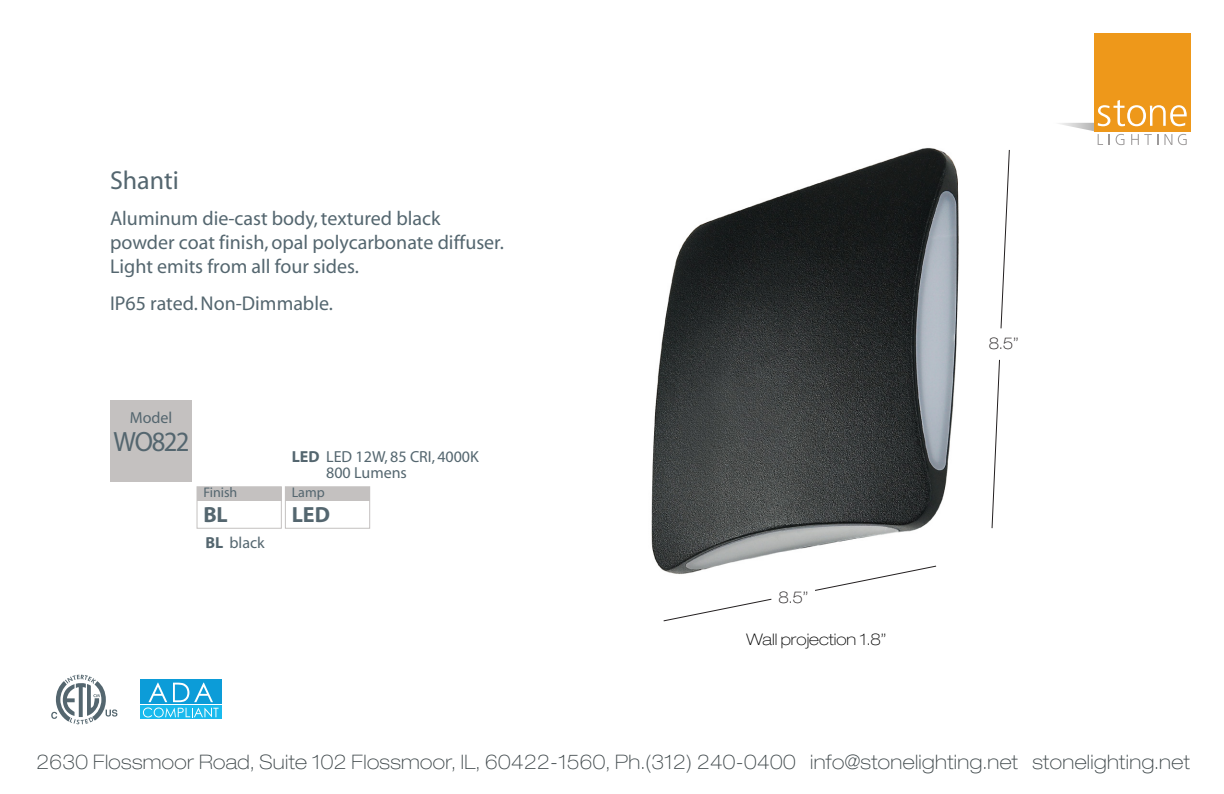
<style>
.page{position:relative;width:1224px;height:794px;background:#fff}
.page>*{position:absolute;margin:0;border:0;box-sizing:border-box;transform-origin:0 0}
.t1{font:28px "Myriad";letter-spacing:-.06em;color:#54666f;scale:.95 1}
.t2{font:26px "Myriad";color:#54666f}
.t3{font:700 22px "Myriad";color:#54666f}
.t4{font:20px/24px "Myriad";color:#54666f}
.t5{font:100 expanded 20px "Helvetica Neue LT Std";letter-spacing:.02em;color:#3e474a}
.t6{font:16px/16px "Myriad";color:#54666f}
.t7{font:100 expanded 16px "Helvetica Neue LT Std";color:#000}
.t8{font:100 expanded 16px "Helvetica Neue LT Std";color:#231f20}
.t9{font:14px "Myriad";color:#54666f}
.s1{font-weight:700}
</style>
<div class="page">
<div style="left:1095px;top:33px;width:96px;height:98px;background:#ee981a"></div>
<svg style="left:1059px;top:100px;width:132px;height:45px"></svg>
<svg style="left:51px;top:674px;width:66px;height:50px"></svg>
<div style="left:140px;top:680px;width:82px;height:24px;background:#0c9cd8"></div>
<svg style="left:140px;top:705px;width:82px;height:14px"></svg>
<svg style="left:143px;top:682px;width:76px;height:35px"></svg>
<img style="left:651px;top:148px;width:308px;height:426px">
<svg style="left:1000px;top:150px;width:10px;height:179px"></svg>
<svg style="left:991px;top:359px;width:9px;height:170px"></svg>
<svg style="left:814px;top:565px;width:123px;height:26px"></svg>
<svg style="left:663px;top:598px;width:109px;height:23px"></svg>
<div style="left:197px;top:486px;width:85px;height:43px;border:1px solid #c4c1c0"></div>
<div style="left:197px;top:487px;width:84px;height:14px;background:#c4c1c0"></div>
<div style="left:285px;top:486px;width:85px;height:43px;border:1px solid #c4c1c0"></div>
<div style="left:285px;top:487px;width:85px;height:14px;background:#c4c1c0"></div>
<div style="left:110px;top:400px;width:82px;height:81px;background:#c4c1c0"></div>
<h2 class="t2" style="left:110px;top:168px;width:70px">Shanti</h2>
<p class="t4" style="left:110px;top:208px;width:395px">Aluminum die-cast body, textured black powder coat finish, opal polycarbonate diffuser.<br>Light emits from all four sides.</p>
<p class="t4" style="left:110px;top:292px;width:224px">IP65 rated. Non-Dimmable.</p>
<p class="t6" style="left:130px;top:410px;width:44px">Model</p>
<h1 class="t1" style="left:114px;top:427px;width:81px">WO822</h1>
<p class="t9" style="left:203px;top:486px;width:36px">Finish</p>
<p class="t3" style="left:203px;top:503px;width:26px">BL</p>
<p class="t6" style="left:206px;top:535px;width:61px"><span class="s1">BL</span> black</p>
<p class="t6" style="left:326px;top:449px;width:154px;text-indent:-34px"><span class="s1">LED</span> LED 12W, 85 CRI, 4000K<br>800 Lumens</p>
<p class="t9" style="left:292px;top:486px;width:34px">Lamp</p>
<p class="t3" style="left:292px;top:503px;width:40px">LED</p>
<p class="t8" style="left:778px;top:587px;width:31px">8.5”</p>
<p class="t7" style="left:747px;top:630px;width:141px">Wall projection 1.8”</p>
<p class="t8" style="left:989px;top:334px;width:31px">8.5”</p>
<p class="t5" style="left:37px;top:749px;width:1155px">2630 Flossmoor Road, Suite 102 Flossmoor, IL, 60422-1560, Ph.(312) 240-0400 info@stonelighting.net stonelighting.net</p>
</div>
